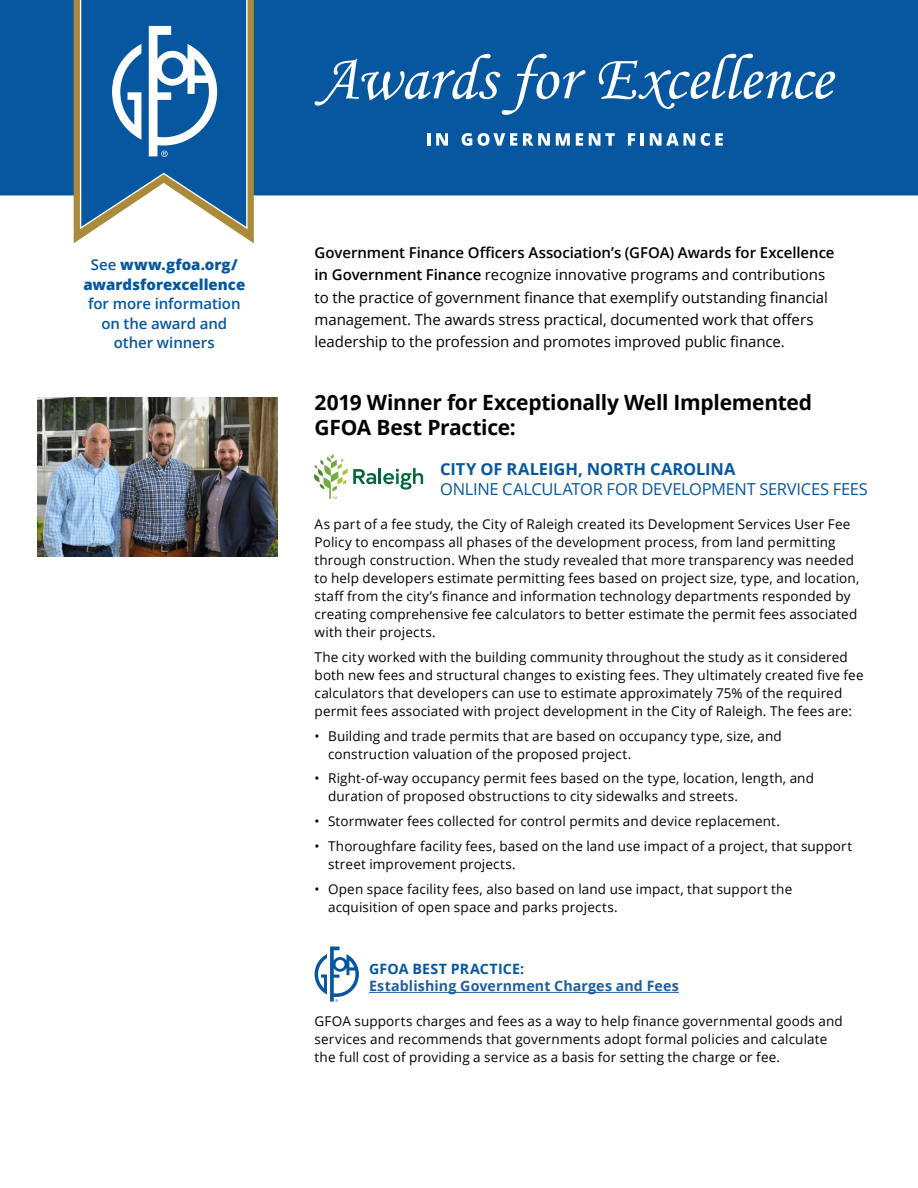
<style>
.page{position:relative;width:918px;height:1188px;background:#fff}
.page>*{position:absolute;margin:0;border:0;box-sizing:border-box;transform-origin:0 0}
.t1{font:700 21px/25.2px "Open Sans";letter-spacing:-.015em;color:#000}
.t2{font:16.5px "Open Sans";letter-spacing:-.015em;color:#0657a0}
.t3{font:700 16.5px "Open Sans";letter-spacing:-.005em;color:#0657a0}
.t4{font:15px/22.4px "Open Sans";letter-spacing:-.005em;color:#000}
.t5{font:600 15px/19.5px "Open Sans";letter-spacing:-.005em;color:#0657a0;text-align:center}
.t6{font:800 15px/19.5px "Open Sans";color:#0657a0;text-align:center}
.t7{font:700 14.25px "Open Sans";letter-spacing:.01em;color:#215e9e}
.t8{font:700 14.25px "Open Sans";letter-spacing:.01em;color:#0657a0}
.t9{font:13.5px/18px "Open Sans";letter-spacing:.01em;color:#000}
.s1{font-weight:600}
</style>
<div class="page">
<div style="left:0;top:0;width:918px;height:195px;background:#0657a0"></div>
<svg style="left:74px;top:0;width:180px;height:243px;fill:#ab8a3a"></svg>
<svg style="left:79px;top:0;width:170px;height:231px"></svg>
<svg style="left:315px;top:54px;width:271px;height:61px;background:#2d71af"></svg>
<svg style="left:599px;top:54px;width:236px;height:55px;background:#3577b2"></svg>
<svg style="left:427px;top:133px;width:3px;height:13px"></svg>
<svg style="left:436px;top:133px;width:12px;height:13px"></svg>
<svg style="left:462px;top:133px;width:10px;height:13px"></svg>
<svg style="left:478px;top:133px;width:39px;height:13px"></svg>
<svg style="left:523px;top:133px;width:27px;height:13px"></svg>
<svg style="left:556px;top:133px;width:14px;height:13px"></svg>
<svg style="left:576px;top:133px;width:7px;height:13px"></svg>
<svg style="left:589px;top:133px;width:26px;height:13px"></svg>
<svg style="left:628px;top:133px;width:7px;height:13px"></svg>
<hr style="left:640px;top:133px;width:4px;height:13px;background:#fff">
<svg style="left:650px;top:133px;width:45px;height:13px"></svg>
<svg style="left:701px;top:133px;width:22px;height:13px"></svg>
<svg style="left:315px;top:947px;width:44px;height:55px"></svg>
<hr style="left:369px;top:992px;width:310px;height:1px;background:#215e9e">
<img style="left:38px;top:397px;width:239px;height:160px">
<svg style="left:315px;top:454px;width:108px;height:45px"></svg>
<p class="t6" style="left:83px;top:254px;width:163px"><span class="s1">See</span> www.gfoa.org/ awardsforexcellence</p>
<p class="t5" style="left:88px;top:294px;width:154px">for more information on the award and other winners</p>
<p class="t4" style="left:315px;top:241px;width:522px"><span class="s1">Government Finance Officers Association’s (GFOA) Awards for Excellence in Government Finance</span> recognize innovative programs and contributions to the practice of government finance that exemplify outstanding financial management. The awards stress practical, documented work that offers leadership to the profession and promotes improved public finance.</p>
<h1 class="t1" style="left:315px;top:389px;width:499px">2019 Winner for Exceptionally Well Implemented<br>GFOA Best Practice:</h1>
<p class="t3" style="left:440px;top:457px;width:297px">CITY OF RALEIGH, NORTH CAROLINA</p>
<p class="t2" style="left:440px;top:478px;width:429px">ONLINE CALCULATOR FOR DEVELOPMENT SERVICES FEES</p>
<p class="t9" style="left:315px;top:515px;width:546px">As part of a fee study, the City of Raleigh created its Development Services User Fee Policy to encompass all phases of the development process, from land permitting through construction. When the study revealed that more transparency was needed to help developers estimate permitting fees based on project size, type, and location, staff from the city’s finance and information technology departments responded by creating comprehensive fee calculators to better estimate the permit fees associated with their projects.</p>
<p class="t9" style="left:315px;top:648px;width:551px">The city worked with the building community throughout the study as it considered both new fees and structural changes to existing fees. They ultimately created five fee calculators that developers can use to estimate approximately 75% of the required permit fees associated with project development in the City of Raleigh. The fees are:</p>
<p class="t9" style="left:328px;top:726px;width:455px;text-indent:-14px">• Building and trade permits that are based on occupancy type, size, and construction valuation of the proposed project.</p>
<p class="t9" style="left:328px;top:769px;width:487px;text-indent:-14px">• Right-of-way occupancy permit fees based on the type, location, length, and duration of proposed obstructions to city sidewalks and streets.</p>
<p class="t9" style="left:315px;top:812px;width:467px">• Stormwater fees collected for control permits and device replacement.</p>
<p class="t9" style="left:328px;top:837px;width:526px;text-indent:-14px">• Thoroughfare facility fees, based on the land use impact of a project, that support street improvement projects.</p>
<p class="t9" style="left:328px;top:879px;width:466px;text-indent:-14px">• Open space facility fees, also based on land use impact, that support the acquisition of open space and parks projects.</p>
<p class="t8" style="left:369px;top:959px;width:157px">GFOA BEST PRACTICE:</p>
<p class="t7" style="left:369px;top:976px;width:311px">Establishing Government Charges and Fees</p>
<p class="t9" style="left:315px;top:1011px;width:530px">GFOA supports charges and fees as a way to help finance governmental goods and services and recommends that governments adopt formal policies and calculate the full cost of providing a service as a basis for setting the charge or fee.</p>
</div>
